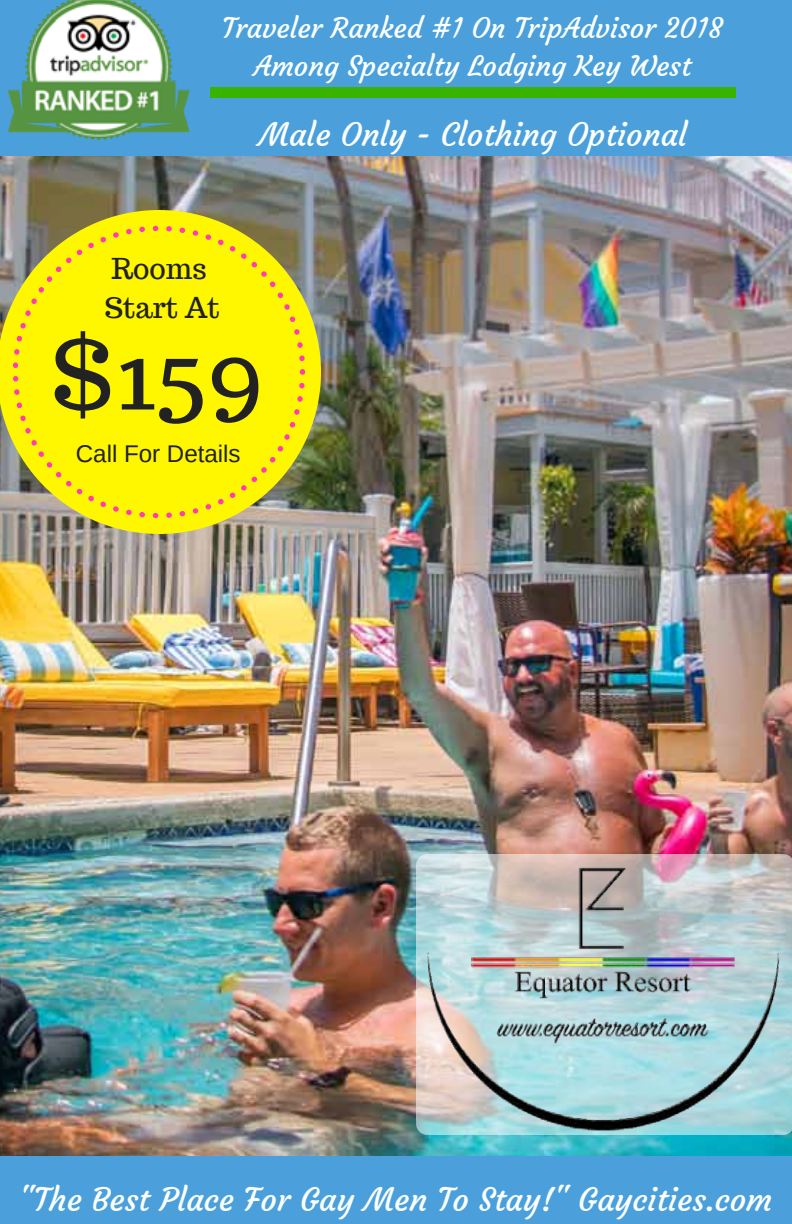
<style>
.page{position:relative;width:792px;height:1224px;background:#fff}
.page>*{position:absolute;margin:0;border:0;box-sizing:border-box;transform-origin:0 0}
.t1{font:96.6px "Trocchi";color:#222}
.t2{font:32.2px "Courgette";color:#fbffff}
.t3{font:28.2px/39px "Courgette";color:#fbffff;text-align:center}
.t4{font:28.2px/39px "Trocchi";color:#222}
.t5{font:24.2px "Arimo";color:#222}
</style>
<div class="page">
<img style="left:0;top:156px;width:792px;height:1000px">
<div style="left:0;top:1156px;width:792px;height:68px;background:#4ba0dc"></div>
<div style="left:0;top:0;width:792px;height:112px;background:#4ba0dc"></div>
<div style="left:0;top:110px;width:792px;height:46px;background:#4ba0dc"></div>
<img style="left:8px;top:0;width:182px;height:141px">
<div style="left:210px;top:87px;width:60px;height:11px;background:#38b400"></div>
<div style="left:677px;top:87px;width:59px;height:11px;background:#38b400"></div>
<div style="left:268px;top:87px;width:410px;height:11px;background:#38b400"></div>
<img style="left:0;top:210px;width:321px;height:324px">
<svg style="left:13px;top:226px;width:292px;height:292px;background:#f2e70f"></svg>
<img style="left:384px;top:801px;width:408px;height:355px">
<p class="t3" style="left:222px;top:8px;width:502px">Traveler Ranked #1 On TripAdvisor 2018<br>Among Specialty Lodging Key West</p>
<p class="t2" style="left:259px;top:114px;width:429px">Male Only - Clothing Optional</p>
<p class="t4" style="left:105px;top:249px;width:117px">Rooms<br>Start At</p>
<h1 class="t1" style="left:51px;top:311px;width:216px">$159</h1>
<p class="t5" style="left:76px;top:438px;width:166px">Call For Details</p>
<p class="t2" style="left:20px;top:1179px;width:754px">"The Best Place For Gay Men To Stay!" Gaycities.com</p>
</div>
